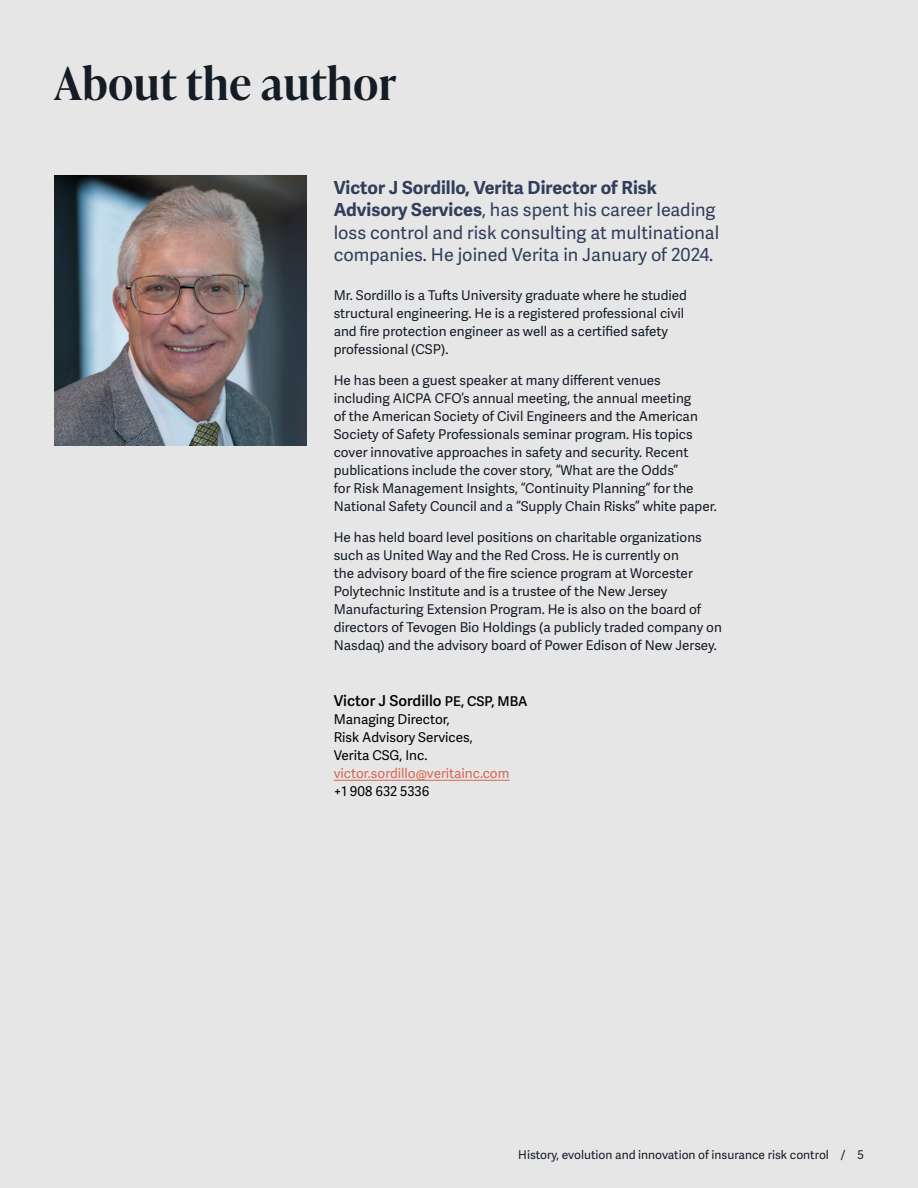
<style>
.page{position:relative;width:918px;height:1188px;background:#e6e6e6}
.page>*{position:absolute;margin:0;border:0;box-sizing:border-box;transform-origin:0 0}
.Headline_One_30_36{font:600 45px "Ivy Presto Headline";letter-spacing:.02em;color:#141c26}
.Intro_12_15{font:18px/22.5px "Adelle Sans";color:#313d5a}
.Body_Copy_9_12_Regular{font:600 15px "Adelle Sans";color:#000}
.Body_Copy_9_12_Regular-2{font:13.5px/18px "Adelle Sans";color:#141c26}
.Body_Copy_9_12_Regular-3{font:13.5px/18px "Adelle Sans";color:#000}
.Body_Copy_9_12_Regular-4{font:13.5px "Adelle Sans";color:#d66853}
.t1{font:12px "Adelle Sans";color:#141c26}
.s1{font-weight:700}
.s2{font-size:13.5px}
</style>
<div class="page">
<hr style="left:334px;top:780px;width:175px;height:1px;background:#d66853">
<img style="left:54px;top:176px;width:253px;height:270px">
<p class="Headline_One_30_36" style="left:54px;top:51px;width:344px">About the author</p>
<p class="Intro_12_15" style="left:334px;top:176px;width:387px"><span class="s1">Victor J Sordillo, Verita Director of Risk Advisory Services</span>, has spent his career leading loss control and risk consulting at multinational companies. He joined Verita in January of 2024.</p>
<p class="Body_Copy_9_12_Regular-2" style="left:334px;top:287px;width:355px">Mr. Sordillo is a Tufts University graduate where he studied structural engineering. He is a registered professional civil and fire protection engineer as well as a certified safety professional (CSP).</p>
<p class="Body_Copy_9_12_Regular-2" style="left:334px;top:371px;width:385px">He has been a guest speaker at many different venues including AICPA CFO’s annual meeting, the annual meeting<br>of the American Society of Civil Engineers and the American Society of Safety Professionals seminar program. His topics cover innovative approaches in safety and security. Recent publications include the cover story, “What are the Odds”<br>for Risk Management Insights, “Continuity Planning” for the National Safety Council and a “Supply Chain Risks” white paper.</p>
<p class="Body_Copy_9_12_Regular-2" style="left:334px;top:528px;width:390px">He has held board level positions on charitable organizations such as United Way and the Red Cross. He is currently on<br>the advisory board of the fire science program at Worcester Polytechnic Institute and is a trustee of the New Jersey Manufacturing Extension Program. He is also on the board of directors of Tevogen Bio Holdings (a publicly traded company on Nasdaq) and the advisory board of Power Edison of New Jersey.</p>
<p class="Body_Copy_9_12_Regular" style="left:334px;top:692px;width:195px">Victor J Sordillo <span class="s2">PE, CSP, MBA</span></p>
<p class="Body_Copy_9_12_Regular-3" style="left:334px;top:710px;width:140px">Managing Director,<br>Risk Advisory Services,</p>
<p class="Body_Copy_9_12_Regular-3" style="left:334px;top:746px;width:95px">Verita CSG, Inc.</p>
<p class="Body_Copy_9_12_Regular-4" style="left:334px;top:765px;width:177px">victor.sordillo@veritainc.com</p>
<p class="Body_Copy_9_12_Regular-3" style="left:334px;top:782px;width:97px">+1 908 632 5336</p>
<p class="t1" style="left:518px;top:1147px;width:347px">History, evolution and innovation of insurance risk control / 5</p>
</div>
